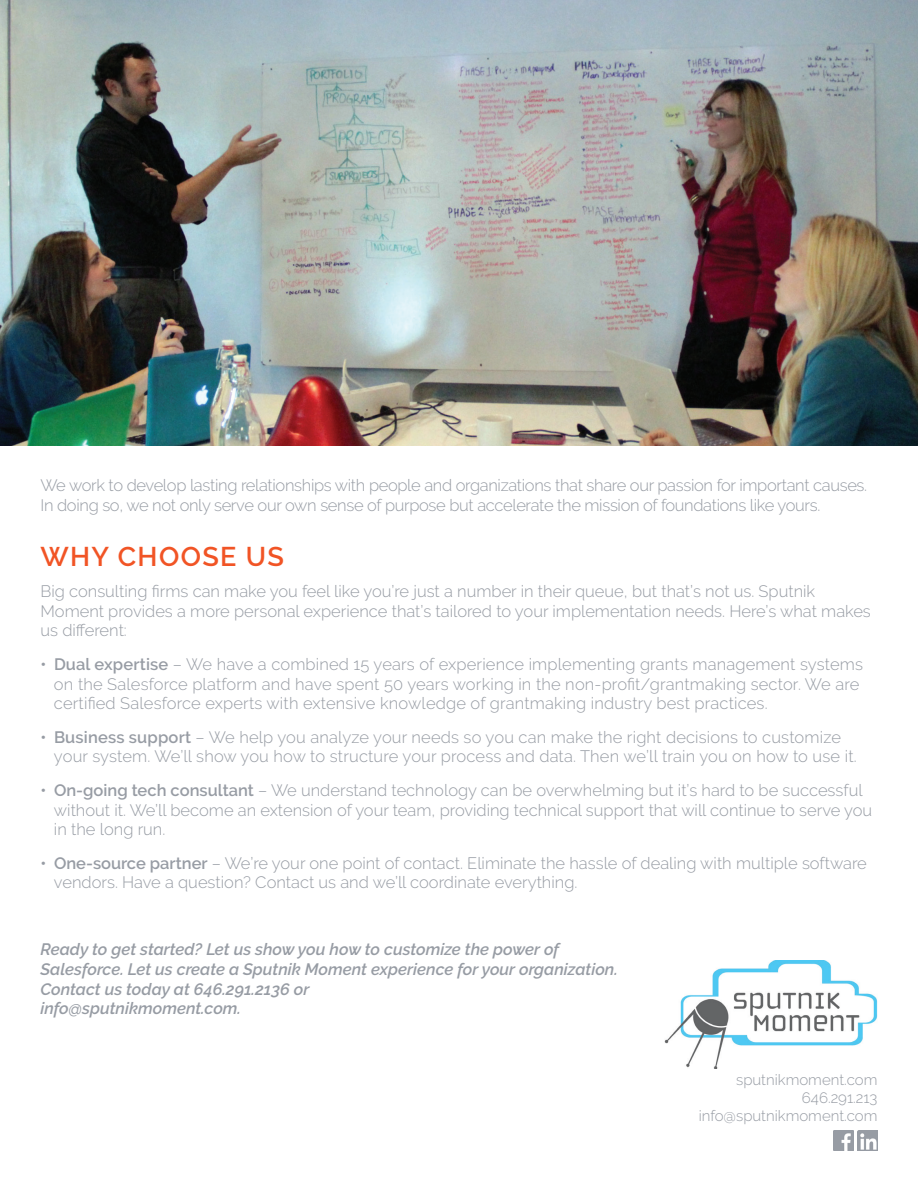
<style>
.page{position:relative;width:918px;height:1188px;background:#fff}
.page>*{position:absolute;margin:0;border:0;box-sizing:border-box;transform-origin:0 0}
.t1{font:600 27px "Raleway";letter-spacing:.05em;color:#f15425}
.t2{font:300 16.5px/19.8px "Raleway";color:#979ca4}
.t3{font:300 16.5px/19.8px "Raleway";letter-spacing:-.02em;color:#979ca4}
.t4{font:italic 600 16.5px/19.8px "Raleway";color:#979ca4}
.t5{font:300 15px/18px "Raleway";color:#979ca4;text-align:right}
.s1{font-weight:600}
</style>
<div class="page">
<img style="left:0;top:0;width:918px;height:446px">
<img style="left:664px;top:960px;width:214px;height:108px">
<img style="left:833px;top:1130px;width:20px;height:20px">
<img style="left:857px;top:1130px;width:21px;height:20px">
<p class="t3" style="left:40px;top:475px;width:828px">We work to develop lasting relationships with people and organizations that share our passion for important causes.<br>In doing so, we not only serve our own sense of purpose but accelerate the mission of foundations like yours.</p>
<h1 class="t1" style="left:40px;top:541px;width:245px">WHY CHOOSE US</h1>
<p class="t2" style="left:40px;top:581px;width:832px">Big consulting firms can make you feel like you’re just a number in their queue, but that’s not us. Sputnik<br>Moment provides a more personal experience that’s tailored to your implementation needs. Here’s what makes us different:</p>
<p class="t2" style="left:54px;top:654px;width:811px;text-indent:-13px"><span class="s1">• Dual expertise</span> – We have a combined 15 years of experience implementing grants management systems on the Salesforce platform and have spent 50 years working in the non-profit/grantmaking sector. We are certified Salesforce experts with extensive knowledge of grantmaking industry best practices.</p>
<p class="t2" style="left:54px;top:727px;width:804px;text-indent:-13px"><span class="s1">• Business support</span> – We help you analyze your needs so you can make the right decisions to customize your system. We’ll show you how to structure your process and data. Then we’ll train you on how to use it.</p>
<p class="t2" style="left:54px;top:780px;width:820px;text-indent:-13px"><span class="s1">• On-going tech consultant</span> – We understand technology can be overwhelming but it’s hard to be successful without it. We’ll become an extension of your team, providing technical support that will continue to serve you in the long run.</p>
<p class="t2" style="left:54px;top:853px;width:814px;text-indent:-13px"><span class="s1">• One-source partner</span> – We’re your one point of contact. Eliminate the hassle of dealing with multiple software vendors. Have a question? Contact us and we’ll coordinate everything.</p>
<p class="t4" style="left:40px;top:939px;width:579px">Ready to get started? Let us show you how to customize the power of Salesforce. Let us create a Sputnik Moment experience for your organization.<br>Contact us today at 646.291.2136 or<br>info@sputnikmoment.com.</p>
<p class="t5" style="left:699px;top:1071px;width:180px">sputnikmoment.com<br>646.291.213 info@sputnikmoment.com</p>
</div>
